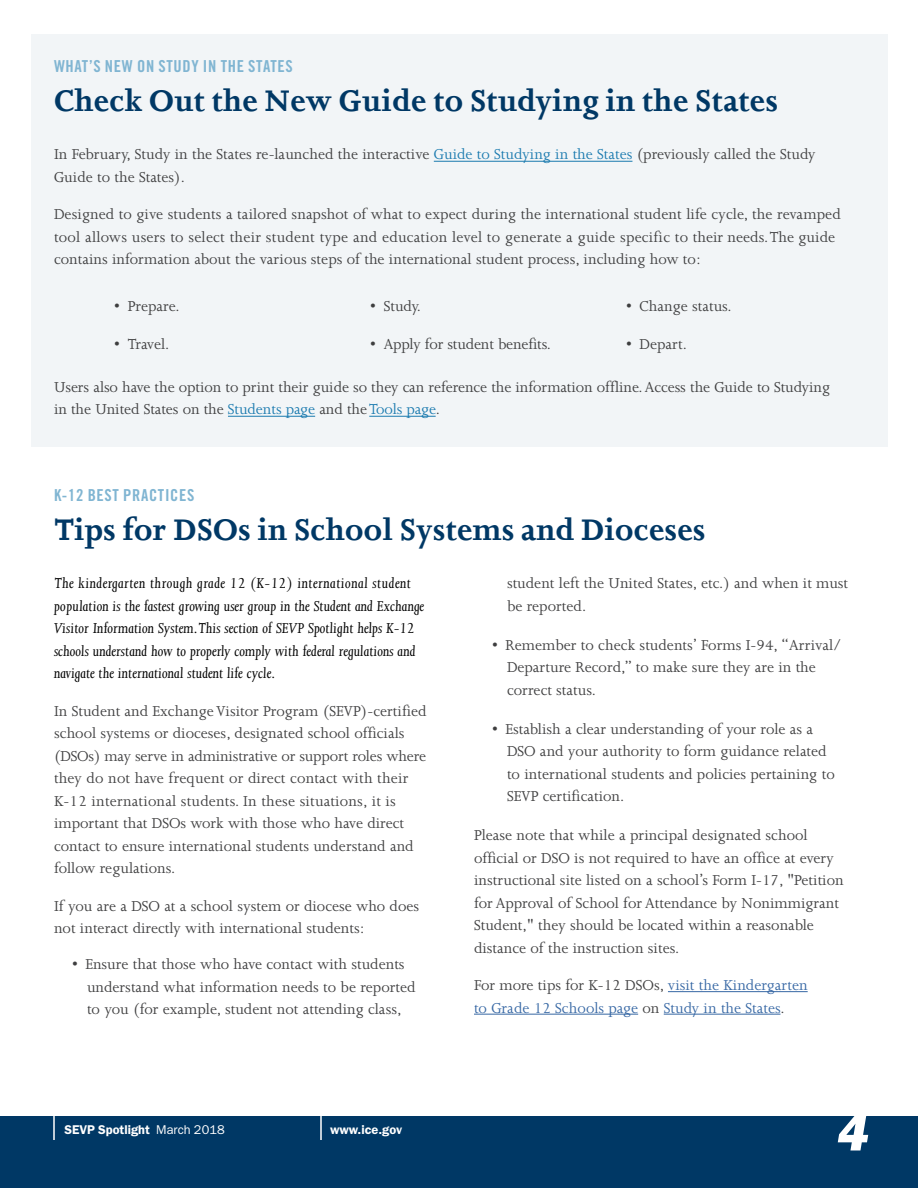
<style>
.page{position:relative;width:918px;height:1188px;background:#fff}
.page>*{position:absolute;margin:0;border:0;box-sizing:border-box;transform-origin:0 0}
.t1{font:54px "ITC Franklin Gothic Std Hvy It";color:#fff}
.t2{font:700 34.5px "Joanna";letter-spacing:.01em;color:#003865}
.body{font:16.5px/22.5px "Joanna MT Std";color:#3e3e3f}
.body_intro{font:italic 16.5px/22.5px "Joanna MT Std";color:#000}
.body-2{font:16.5px/22.5px "Joanna MT Std";color:#3667a4}
.t3{font:16.5px "Trade Gothic LT Std Bd Cn 20";letter-spacing:.04em;color:#80b5d2}
.t4{font:600 12.75px "ITC Franklin Gothic Std";color:#fff}
.s1{color:#1a7aaf}
.s2{color:#3e3e3f}
.s3{font-weight:400}
</style>
<div class="page">
<div style="left:0;top:1116px;width:918px;height:72px;background:#003865"></div>
<hr style="left:320px;top:1115px;width:2px;height:25px;background:#fff">
<hr style="left:53px;top:1115px;width:2px;height:25px;background:#fff">
<div style="left:31px;top:34px;width:856px;height:412px;background:#f2f5f7"></div>
<hr style="left:434px;top:161px;width:198px;height:1px;background:#1a7aaf">
<hr style="left:228px;top:416px;width:87px;height:1px;background:#1a7aaf">
<hr style="left:369px;top:416px;width:67px;height:1px;background:#1a7aaf">
<hr style="left:668px;top:991px;width:140px;height:1px;background:#3667a4">
<hr style="left:474px;top:1014px;width:164px;height:1px;background:#3667a4">
<hr style="left:664px;top:1014px;width:116px;height:1px;background:#3667a4">
<h2 class="t3" style="left:54px;top:56px;width:240px">WHAT’S NEW ON STUDY IN THE STATES</h2>
<h1 class="t2" style="left:54px;top:80px;width:725px">Check Out the New Guide to Studying in the States</h1>
<p class="body" style="left:54px;top:143px;width:763px">In February, Study in the States re-launched the interactive <span class="s1">Guide to Studying in the States</span> (previously called the Study<br>Guide to the States).</p>
<p class="body" style="left:54px;top:203px;width:788px">Designed to give students a tailored snapshot of what to expect during the international student life cycle, the revamped tool allows users to select their student type and education level to generate a guide specific to their needs. The guide contains information about the various steps of the international student process, including how to:</p>
<p class="body" style="left:114px;top:295px;width:67px">• Prepare.</p>
<p class="body" style="left:114px;top:333px;width:57px">• Travel.</p>
<p class="body" style="left:370px;top:295px;width:52px">• Study.</p>
<p class="body" style="left:370px;top:333px;width:182px">• Apply for student benefits.</p>
<p class="body" style="left:626px;top:295px;width:107px">• Change status.</p>
<p class="body" style="left:626px;top:333px;width:62px">• Depart.</p>
<p class="body" style="left:54px;top:375px;width:778px">Users also have the option to print their guide so they can reference the information offline. Access the Guide to Studying in the United States on the <span class="s1">Students page</span> and the <span class="s1">Tools page</span>.</p>
<h2 class="t3" style="left:54px;top:485px;width:142px">K-12 BEST PRACTICES</h2>
<h1 class="t2" style="left:54px;top:509px;width:653px">Tips for DSOs in School Systems and Dioceses</h1>
<p class="body_intro" style="left:54px;top:572px;width:372px">The kindergarten through grade 12 (K-12) international student population is the fastest growing user group in the Student and Exchange Visitor Information System.This section of SEVP Spotlight helps K-12 schools understand how to properly comply with federal regulations and navigate the international student life cycle.</p>
<p class="body" style="left:54px;top:699px;width:374px">In Student and Exchange Visitor Program (SEVP)-certified school systems or dioceses, designated school officials (DSOs) may serve in administrative or support roles where they do not have frequent or direct contact with their K-12 international students. In these situations, it is important that DSOs work with those who have direct contact to ensure international students understand and follow regulations.</p>
<p class="body" style="left:54px;top:894px;width:367px">If you are a DSO at a school system or diocese who does not interact directly with international students:</p>
<p class="body" style="left:87px;top:953px;width:330px;text-indent:-15px">• Ensure that those who have contact with students understand what information needs to be reported to you (for example, student not attending class,</p>
<p class="body" style="left:507px;top:572px;width:343px">student left the United States, etc.) and when it must be reported.</p>
<p class="body" style="left:507px;top:633px;width:336px;text-indent:-15px">• Remember to check students’ Forms I-94, “Arrival/<br>Departure Record,” to make sure they are in the correct status.</p>
<p class="body" style="left:507px;top:717px;width:329px;text-indent:-15px">• Establish a clear understanding of your role as a DSO and your authority to form guidance related to international students and policies pertaining to SEVP certification.</p>
<p class="body" style="left:474px;top:824px;width:371px">Please note that while a principal designated school official or DSO is not required to have an office at every instructional site listed on a school’s Form I-17, "Petition for Approval of School for Attendance by Nonimmigrant Student," they should be located within a reasonable distance of the instruction sites.</p>
<p class="body-2" style="left:474px;top:974px;width:335px"><span class="s2">For more tips for K-12 DSOs,</span> visit the Kindergarten to Grade 12 Schools page <span class="s2">on</span> Study in the States<span class="s2">.</span></p>
<p class="t4" style="left:64px;top:1122px;width:162px">SEVP Spotlight <span class="s3">March 2018</span></p>
<p class="t4" style="left:330px;top:1122px;width:74px">www.ice.gov</p>
<h1 class="t1" style="left:837px;top:1101px;width:33px">4</h1>
</div>
